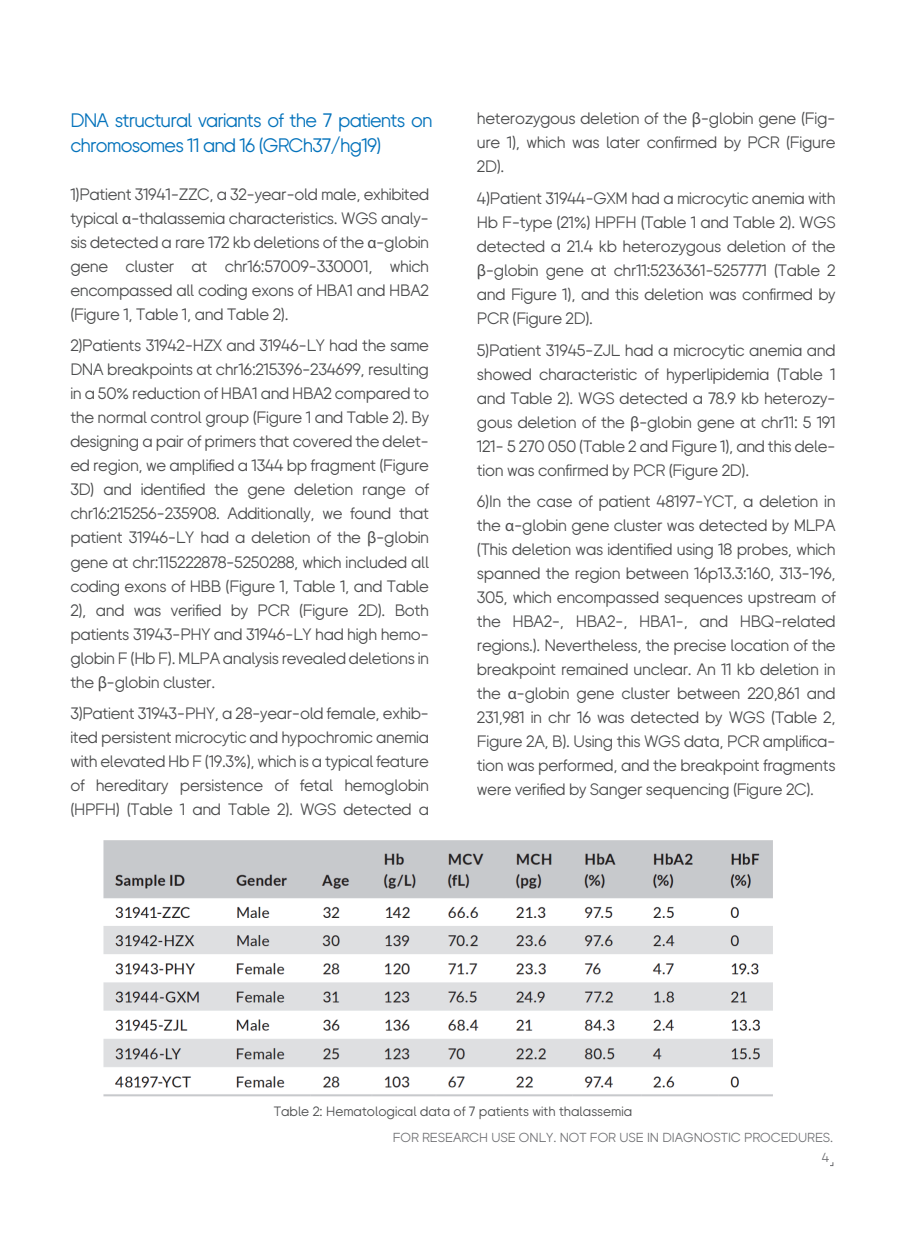
<style>
.page{position:relative;width:906px;height:1238px;background:#fff}
.page>*{position:absolute;margin:0;border:0;box-sizing:border-box;transform-origin:0 0}
.t1{font:19.5px/25.5px "BGI";letter-spacing:-.04em;color:#0372bb}
.t2{font:16.5px/24px "BGI";letter-spacing:-.02em;color:#4b4c4d;text-align:justify}
.t3{font:13.5px "BGI";color:#4b4c4d}
.t4{font:13.05px "BGI";color:#6d6e71}
.s1{font-family:"Myriad Pro"}
</style>
<div class="page">
<img style="left:103px;top:840px;width:670px;height:257px">
<p class="t1" style="left:70px;top:108px;width:364px">DNA structural variants of the 7 patients on chromosomes 11 and 16 (GRCh37/hg19)</p>
<p class="t2" style="left:70px;top:183px;width:360px">1)Patient 31941-ZZC, a 32-year-old male, exhibited typical <span class="s1">α</span>-thalassemia characteristics. WGS analy&shy;sis detected a rare 172 kb deletions of the <span class="s1">α</span>-globin gene cluster at chr16:57009-330001, which encompassed all coding exons of HBA1 and HBA2 (Figure 1, Table 1, and Table 2).</p>
<p class="t2" style="left:70px;top:334px;width:360px">2)Patients 31942-HZX and 31946-LY had the same DNA breakpoints at chr16:215396-234699, resulting in a 50% reduction of HBA1 and HBA2 compared to the normal control group (Figure 1 and Table 2). By designing a pair of primers that covered the delet&shy;ed region, we amplified a 1344 bp fragment (Figure 3D) and identified the gene deletion range of chr16:215256-235908. Additionally, we found that patient 31946-LY had a deletion of the <span class="s1">β</span>-globin gene at chr:115222878-5250288, which included all coding exons of HBB (Figure 1, Table 1, and Table 2), and was verified by PCR (Figure 2D). Both patients 31943-PHY and 31946-LY had high hemo&shy;globin F (Hb F). MLPA analysis revealed deletions in the <span class="s1">β</span>-globin cluster.</p>
<p class="t2" style="left:70px;top:702px;width:360px">3)Patient 31943-PHY, a 28-year-old female, exhib&shy;ited persistent microcytic and hypochromic anemia with elevated Hb F (19.3%), which is a typical feature of hereditary persistence of fetal hemoglobin (HPFH) (Table 1 and Table 2). WGS detected a</p>
<p class="t2" style="left:477px;top:108px;width:360px">heterozygous deletion of the <span class="s1">β</span>-globin gene (Fig&shy;ure 1), which was later confirmed by PCR (Figure 2D).</p>
<p class="t2" style="left:477px;top:187px;width:360px">4)Patient 31944-GXM had a microcytic anemia with Hb F-type (21%) HPFH (Table 1 and Table 2). WGS detected a 21.4 kb heterozygous deletion of the <span class="s1">β</span>-globin gene at chr11:5236361-5257771 (Table 2 and Figure 1), and this deletion was confirmed by PCR (Figure 2D).</p>
<p class="t2" style="left:477px;top:339px;width:360px">5)Patient 31945-ZJL had a microcytic anemia and showed characteristic of hyperlipidemia (Table 1 and Table 2). WGS detected a 78.9 kb heterozy&shy;gous deletion of the <span class="s1">β</span>-globin gene at chr11: 5 191<br>121- 5 270 050 (Table 2 and Figure 1), and this dele&shy;tion was confirmed by PCR (Figure 2D).</p>
<p class="t2" style="left:477px;top:490px;width:360px">6)In the case of patient 48197-YCT, a deletion in the <span class="s1">α</span>-globin gene cluster was detected by MLPA (This deletion was identified using 18 probes, which spanned the region between 16p13.3:160, 313-196, 305, which encompassed sequences upstream of the HBA2-, HBA2-, HBA1-, and HBQ-related regions.). Nevertheless, the precise location of the breakpoint remained unclear. An 11 kb deletion in the <span class="s1">α</span>-globin gene cluster between 220,861 and 231,981 in chr 16 was detected by WGS (Table 2, Figure 2A, B). Using this WGS data, PCR amplifica&shy;tion was performed, and the breakpoint fragments were verified by Sanger sequencing (Figure 2C).</p>
<p class="t3" style="left:274px;top:1105px;width:360px">Table 2: Hematological data of 7 patients with thalassemia</p>
<p class="t4" style="left:393px;top:1131px;width:442px">FOR RESEARCH USE ONLY. NOT FOR USE IN DIAGNOSTIC PROCEDURES.</p>
<p class="t4" style="left:822px;top:1151px;width:9px">4</p>
</div>
